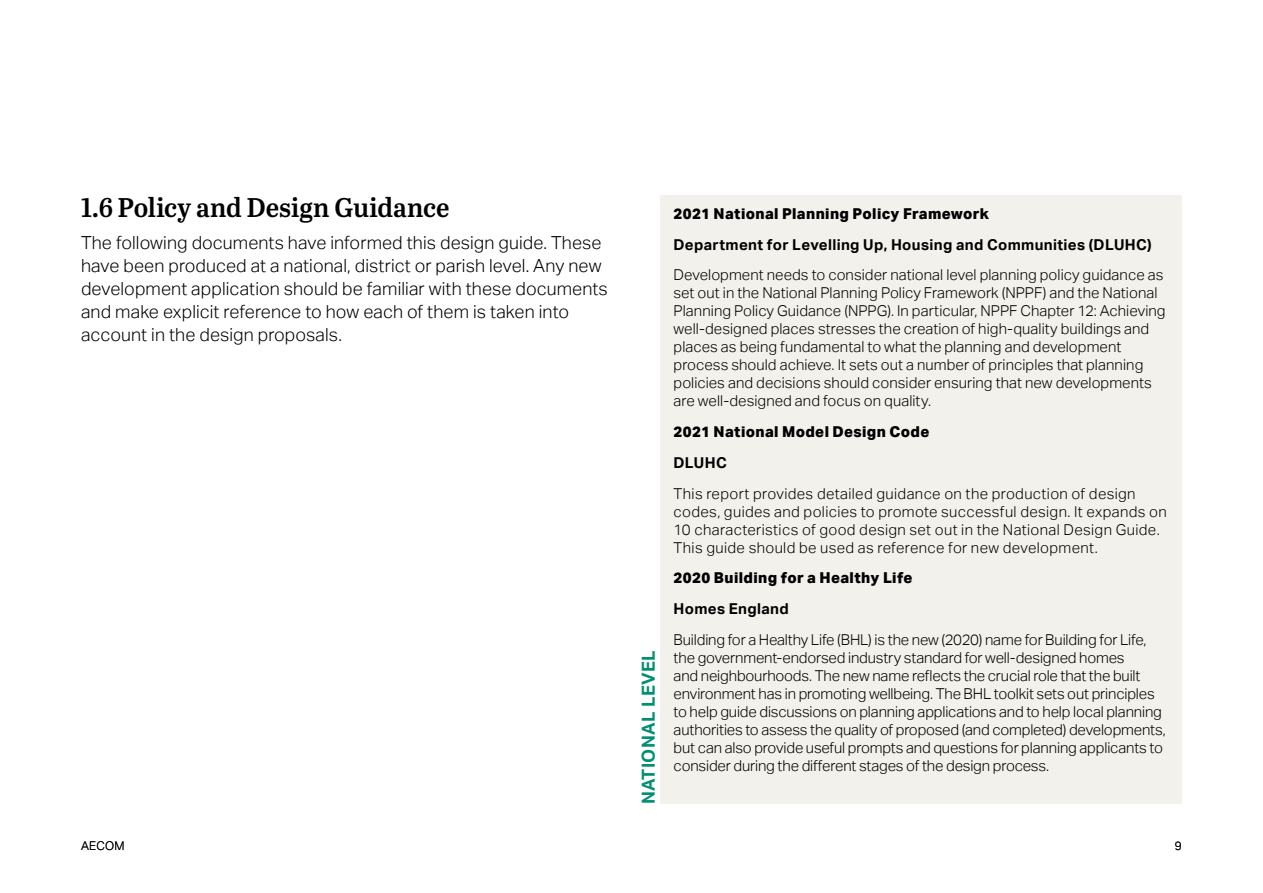
<style>
.page{position:relative;width:1263px;height:893px;background:#fff}
.page>*{position:absolute;margin:0;border:0;box-sizing:border-box;transform-origin:0 0}
.t1{font:27px "Abril Titling Sb";letter-spacing:-.005em;color:#000}
.t2{font:300 18px/23px "AECOM Sans";letter-spacing:.005em;color:#000}
.t3{font:700 18px "AECOM Sans";letter-spacing:.02em;color:#008f72}
.t4{font:300 15px/18px "AECOM Sans";color:#000}
.t5{font:300 15px/18px "AECOM Sans";letter-spacing:.025em;color:#000}
.t6{font:800 15px "AECOM Sans";letter-spacing:.025em;color:#000}
.t7{font:700 15px "AECOM Sans";letter-spacing:.025em;color:#000}
.t8{font:300 12px "AECOM Sans";letter-spacing:.02em;color:#000}
</style>
<div class="page">
<div style="left:661px;top:195px;width:521px;height:609px;background:#f2f1eb"></div>
<h2 class="t1" style="left:81px;top:188px;width:370px">1.6 Policy and Design Guidance</h2>
<p class="t2" style="left:81px;top:231px;width:528px">The following documents have informed this design guide. These have been produced at a national, district or parish level. Any new development application should be familiar with these documents</p>
<p class="t2" style="left:81px;top:300px;width:489px">and make explicit reference to how each of them is taken into</p>
<p class="t2" style="left:81px;top:323px;width:262px">account in the design proposals.</p>
<p class="t8" style="left:81px;top:838px;width:45px">AECOM</p>
<p class="t3" style="left:638px;top:804px;width:156px;rotate:-90deg">NATIONAL LEVEL</p>
<h5 class="t6" style="left:674px;top:204px;width:317px">2021 National Planning Policy Framework</h5>
<p class="t7" style="left:674px;top:236px;width:479px">Department for Levelling Up, Housing and Communities (DLUHC)</p>
<p class="t4" style="left:674px;top:266px;width:494px">Development needs to consider national level planning policy guidance as set out in the National Planning Policy Framework (NPPF) and the National Planning Policy Guidance (NPPG). In particular, NPPF Chapter 12: Achieving well-designed places stresses the creation of high-quality buildings and places as being fundamental to what the planning and development process should achieve. It sets out a number of principles that planning policies and decisions should consider ensuring that new developments are well-designed and focus on quality.</p>
<p class="t6" style="left:674px;top:422px;width:257px">2021 National Model Design Code</p>
<p class="t7" style="left:674px;top:454px;width:55px">DLUHC</p>
<p class="t5" style="left:674px;top:484px;width:463px">This report provides detailed guidance on the production of design</p>
<p class="t5" style="left:674px;top:502px;width:495px">codes, guides and policies to promote successful design. It expands on</p>
<p class="t5" style="left:674px;top:520px;width:488px">10 characteristics of good design set out in the National Design Guide.<br>This guide should be used as reference for new development.</p>
<p class="t6" style="left:674px;top:568px;width:241px">2020 Building for a Healthy Life</p>
<p class="t7" style="left:674px;top:600px;width:117px">Homes England</p>
<p class="t4" style="left:674px;top:631px;width:474px">Building for a Healthy Life (BHL) is the new (2020) name for Building for Life, the government-endorsed industry standard for well-designed homes</p>
<p class="t4" style="left:674px;top:667px;width:468px">and neighbourhoods. The new name reflects the crucial role that the built</p>
<p class="t4" style="left:674px;top:685px;width:494px">environment has in promoting wellbeing. The BHL toolkit sets out principles to help guide discussions on planning applications and to help local planning authorities to assess the quality of proposed (and completed) developments, but can also provide useful prompts and questions for planning applicants to</p>
<p class="t4" style="left:674px;top:757px;width:377px">consider during the different stages of the design process.</p>
<p class="t8" style="left:1175px;top:838px;width:9px">9</p>
</div>
